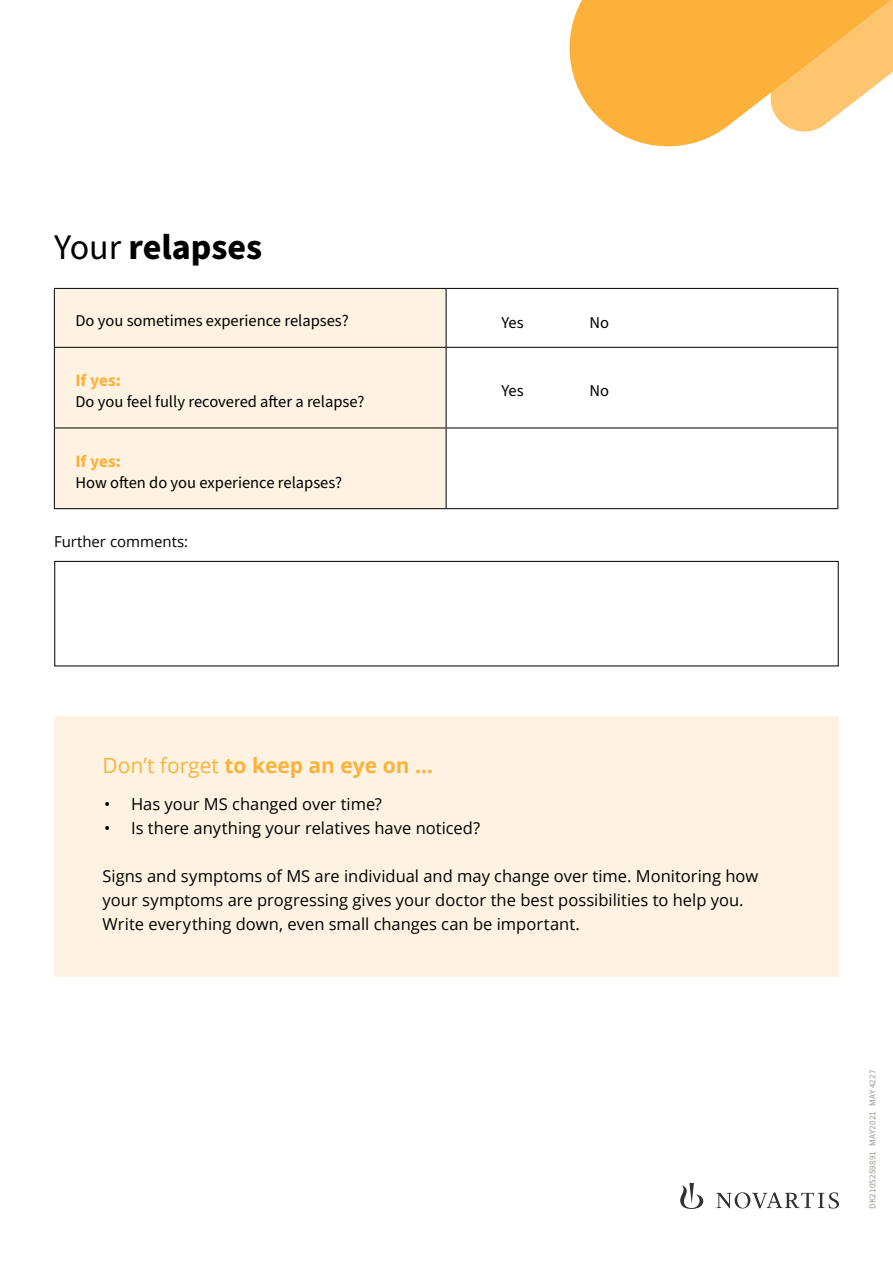
<style>
.page{position:relative;width:893px;height:1263px;background:#fff}
.page>*{position:absolute;margin:0;border:0;box-sizing:border-box;transform-origin:0 0}
.t1{font:700 36px "Source Sans Pro";color:#000}
.t2{font:700 21px "Open Sans";color:#fcb13b}
.t3{font:700 17.25px "Source Sans Pro";color:#fcb13b}
.t4{font:16.5px/24px "Open Sans";color:#000}
.t5{font:16.5px "Source Sans Pro";color:#000}
.t6{font:15px "Open Sans";color:#000}
.t7{font:9px "Source Sans Pro";letter-spacing:.02em;color:#9e958f}
.s1{font-weight:400}
</style>
<div class="page">
<svg style="left:680px;top:1183px;width:159px;height:26px"></svg>
<div style="left:55px;top:289px;width:391px;height:219px;background:#fef3e2"></div>
<hr style="left:446px;top:288px;width:392px;height:1px;background:#000">
<hr style="left:837px;top:289px;width:1px;height:58px;background:#000">
<hr style="left:446px;top:347px;width:392px;height:1px;background:#000">
<hr style="left:837px;top:348px;width:1px;height:80px;background:#000">
<hr style="left:446px;top:428px;width:392px;height:1px;background:#000">
<hr style="left:837px;top:428px;width:1px;height:80px;background:#000">
<hr style="left:446px;top:508px;width:392px;height:1px;background:#000">
<hr style="left:54px;top:288px;width:392px;height:1px;background:#000">
<hr style="left:54px;top:289px;width:1px;height:58px;background:#000">
<hr style="left:446px;top:289px;width:1px;height:58px;background:#000">
<hr style="left:54px;top:347px;width:392px;height:1px;background:#000">
<hr style="left:54px;top:348px;width:1px;height:80px;background:#000">
<hr style="left:446px;top:348px;width:1px;height:80px;background:#000">
<hr style="left:54px;top:428px;width:392px;height:1px;background:#000">
<hr style="left:54px;top:428px;width:1px;height:80px;background:#000">
<hr style="left:446px;top:428px;width:1px;height:80px;background:#000">
<hr style="left:54px;top:508px;width:392px;height:1px;background:#000">
<div style="left:54px;top:716px;width:785px;height:260px;background:#fef3e2"></div>
<div style="left:54px;top:561px;width:785px;height:105px;border:1px solid #000"></div>
<svg style="left:569px;top:0;width:197px;height:147px;background:#fcbc57"></svg>
<svg style="left:766px;top:0;width:127px;height:132px"></svg>
<h1 class="t1" style="left:54px;top:222px;width:210px"><span class="s1">Your</span> relapses</h1>
<p class="t5" style="left:75px;top:310px;width:275px">Do you sometimes experience relapses?</p>
<p class="t3" style="left:75px;top:368px;width:47px">If yes:</p>
<p class="t5" style="left:75px;top:390px;width:291px">Do you feel fully recovered after a relapse?</p>
<p class="t3" style="left:75px;top:449px;width:47px">If yes:</p>
<p class="t5" style="left:75px;top:471px;width:268px">How often do you experience relapses?</p>
<p class="t6" style="left:54px;top:531px;width:136px">Further comments:</p>
<p class="t5" style="left:501px;top:311px;width:24px">Yes</p>
<p class="t5" style="left:589px;top:311px;width:21px">No</p>
<p class="t5" style="left:501px;top:379px;width:24px">Yes</p>
<p class="t5" style="left:589px;top:379px;width:21px">No</p>
<p class="t2" style="left:103px;top:750px;width:332px"><span class="s1">Don’t forget</span> to keep an eye on …</p>
<p class="t4" style="left:104px;top:792px;width:279px">• Has your MS changed over time?</p>
<p class="t4" style="left:104px;top:816px;width:378px">• Is there anything your relatives have noticed?</p>
<p class="t4" style="left:103px;top:864px;width:657px">Signs and symptoms of MS are individual and may change over time. Monitoring how your symptoms are progressing gives your doctor the best possibilities to help you.<br>Write everything down, even small changes can be important.</p>
<p class="t7" style="left:866px;top:1209px;width:141px;rotate:-90deg">DK2105259891 MAY2021 MAY 4227</p>
</div>
